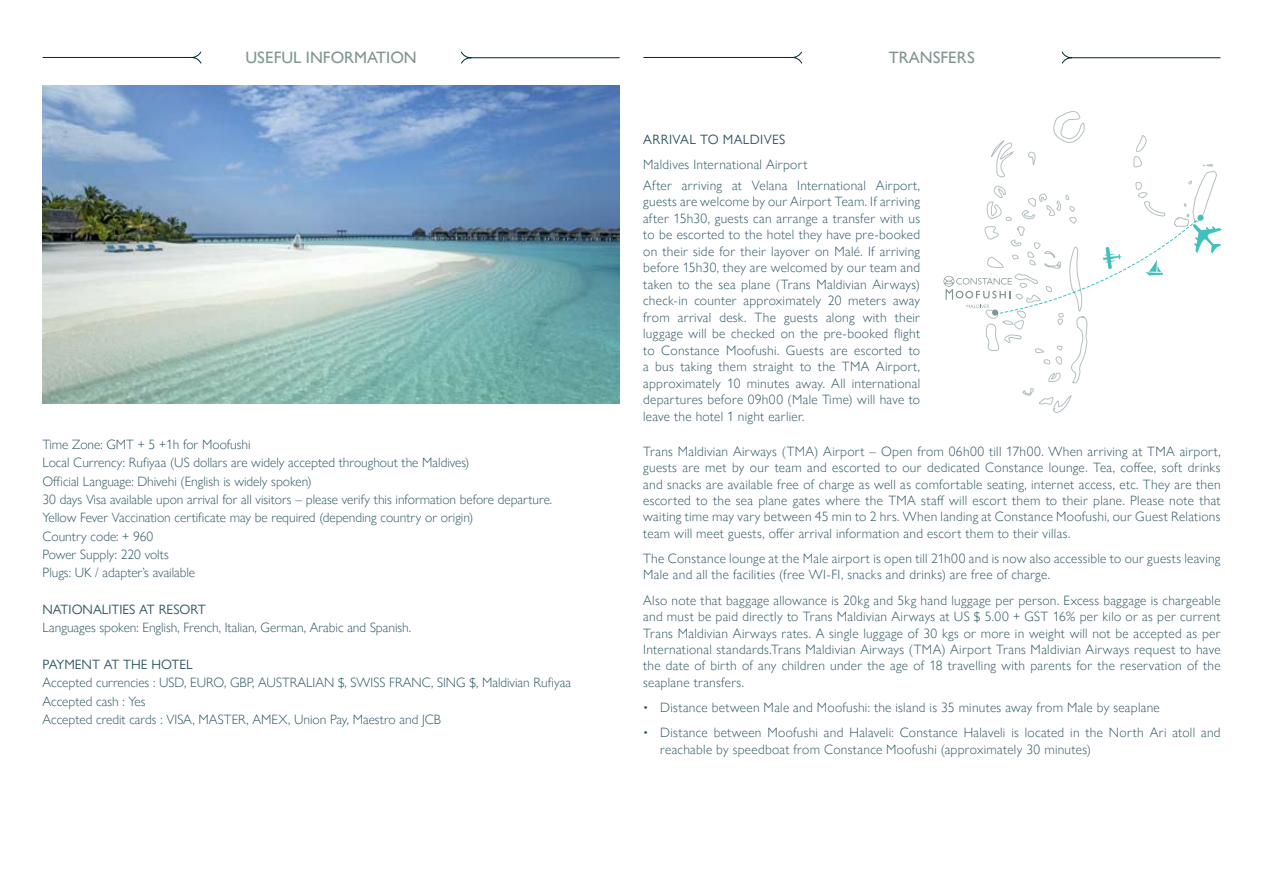
<style>
.page{position:relative;width:1263px;height:893px;background:#fff}
.page>*{position:absolute;margin:0;border:0;box-sizing:border-box;transform-origin:0 0}
.t1{font:500 16.5px "Gill Sans Nova";color:#829592}
.t2{font:300 13.5px/16.5px "Gill Sans Nova";letter-spacing:.01em;color:#2f5763}
.t3{font:13.5px "Gill Sans Nova";color:#2f5763}
.t4{font:13.5px "Gill Sans Nova";letter-spacing:.03em;color:#2f5763}
</style>
<div class="page">
<svg style="left:643px;top:51px;width:578px;height:13px"></svg>
<svg style="left:42px;top:51px;width:578px;height:13px"></svg>
<svg style="left:985px;top:316px;width:103px;height:97px"></svg>
<svg style="left:943px;top:111px;width:279px;height:205px"></svg>
<img style="left:43px;top:85px;width:577px;height:319px">
<p class="t1" style="left:245px;top:47px;width:173px">USEFUL INFORMATION</p>
<p class="t1" style="left:889px;top:47px;width:87px">TRANSFERS</p>
<p class="t2" style="left:43px;top:435px;width:511px;line-height:18.3px">Time Zone: GMT + 5 +1h for Moofushi<br>Local Currency: Rufiyaa (US dollars are widely accepted throughout the Maldives)<br>Official Language: Dhivehi (English is widely spoken)<br>30 days Visa available upon arrival for all visitors – please verify this information before departure.<br>Yellow Fever Vaccination certificate may be required (depending country or origin)<br>Country code: + 960<br>Power Supply: 220 volts<br>Plugs: UK / adapter’s available</p>
<p class="t3" style="left:43px;top:601px;width:165px">NATIONALITIES AT RESORT</p>
<p class="t2" style="left:43px;top:619px;width:370px">Languages spoken: English, French, Italian, German, Arabic and Spanish.</p>
<p class="t3" style="left:43px;top:656px;width:152px">PAYMENT AT THE HOTEL</p>
<p class="t2" style="left:43px;top:673px;width:530px;line-height:18.3px">Accepted currencies : USD, EURO, GBP, AUSTRALIAN $, SWISS FRANC, SING $, Maldivian Rufiyaa<br>Accepted cash : Yes<br>Accepted credit cards : VISA, MASTER, AMEX, Union Pay, Maestro and JCB</p>
<p class="t4" style="left:643px;top:131px;width:144px">ARRIVAL TO MALDIVES</p>
<p class="t2" style="left:643px;top:154px;width:278px;line-height:20.7px">Maldives International Airport<br>After arriving at Velana International Airport,</p>
<p class="t2" style="left:643px;top:193px;width:278px;text-align:justify">guests are welcome by our Airport Team. If arriving after 15h30, guests can arrange a transfer with us to be escorted to the hotel they have pre-booked on their side for their layover on Malé. If arriving before 15h30, they are welcomed by our team and taken to the sea plane (Trans Maldivian Airways) check-in counter approximately 20 meters away from arrival desk. The guests along with their luggage will be checked on the pre-booked flight to Constance Moofushi. Guests are escorted to a bus taking them straight to the TMA Airport, approximately 10 minutes away. All international departures before 09h00 (Male Time) will have to leave the hotel 1 night earlier.</p>
<p class="t2" style="left:643px;top:442px;width:579px;text-align:justify">Trans Maldivian Airways (TMA) Airport – Open from 06h00 till 17h00. When arriving at TMA airport, guests are met by our team and escorted to our dedicated Constance lounge. Tea, coffee, soft drinks and snacks are available free of charge as well as comfortable seating, internet access, etc. They are then escorted to the sea plane gates where the TMA staff will escort them to their plane. Please note that waiting time may vary between 45 min to 2 hrs. When landing at Constance Moofushi, our Guest Relations team will meet guests, offer arrival information and escort them to their villas.</p>
<p class="t2" style="left:643px;top:550px;width:579px">The Constance lounge at the Male airport is open till 21h00 and is now also accessible to our guests leaving<br>Male and all the facilities (free WI-FI, snacks and drinks) are free of charge.</p>
<p class="t2" style="left:643px;top:591px;width:579px;text-align:justify">Also note that baggage allowance is 20kg and 5kg hand luggage per person. Excess baggage is chargeable and must be paid directly to Trans Maldivian Airways at US $ 5.00 + GST 16% per kilo or as per current Trans Maldivian Airways rates. A single luggage of 30 kgs or more in weight will not be accepted as per International standards.Trans Maldivian Airways (TMA) Airport Trans Maldivian Airways request to have the date of birth of any children under the age of 18 travelling with parents for the reservation of the seaplane transfers.</p>
<p class="t2" style="left:643px;top:699px;width:518px">• Distance between Male and Moofushi: the island is 35 minutes away from Male by seaplane</p>
<p class="t2" style="left:660px;top:724px;width:562px;text-indent:-17px">• Distance between Moofushi and Halaveli: Constance Halaveli is located in the North Ari atoll and reachable by speedboat from Constance Moofushi (approximately 30 minutes)</p>
</div>
